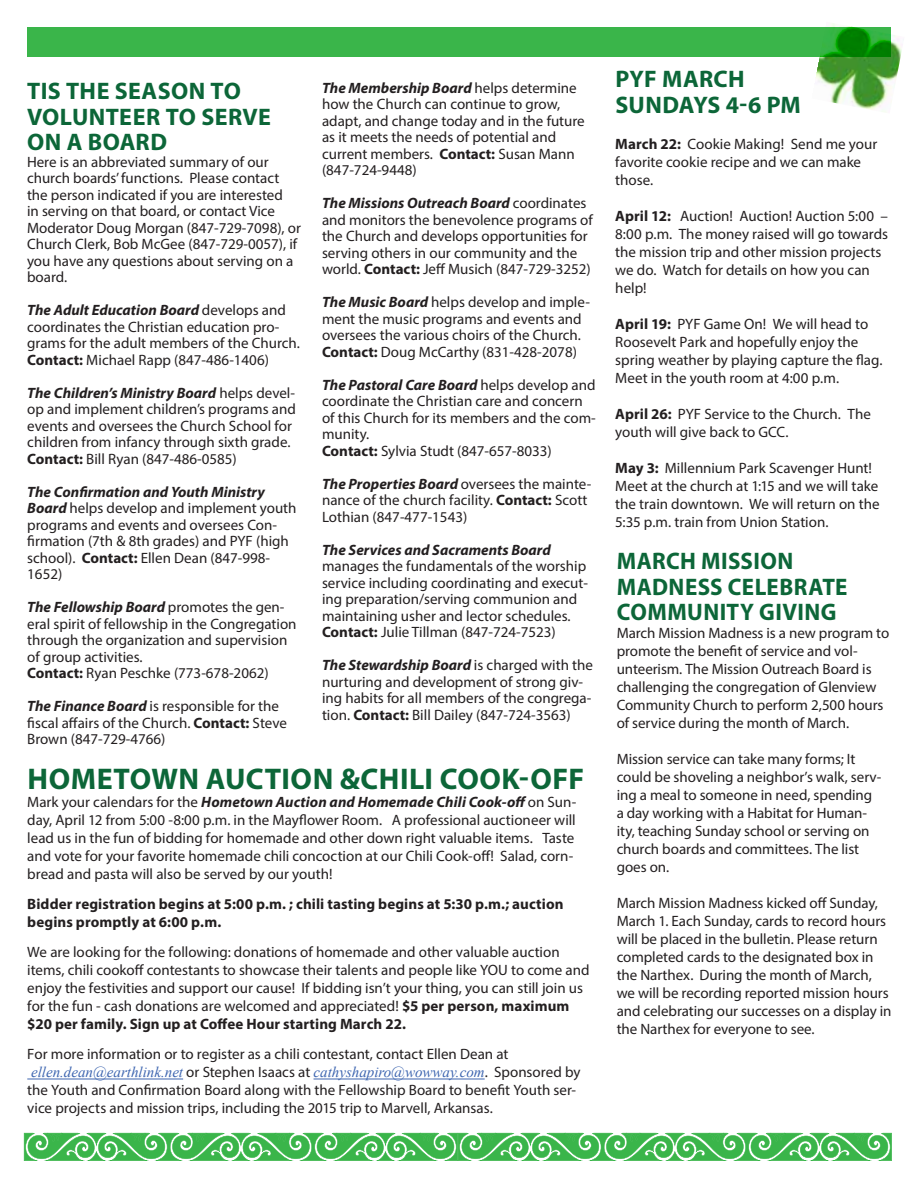
<style>
.page{position:relative;width:918px;height:1188px;background:#fff}
.page>*{position:absolute;margin:0;border:0;box-sizing:border-box;transform-origin:0 0}
.t1{font:700 30px "Myriad Pro";letter-spacing:.015em;color:#0c6638}
.t2{font:700 24px/25.5px "Myriad Pro";letter-spacing:.015em;color:#0c6638}
.t3{font:700 24px/25.5px "Myriad Pro";letter-spacing:.015em;color:#0c6638;scale:.96 1}
.t4{font:15px/16.5px "Myriad Pro";color:#231f20}
.t5{font:700 15px/18px "Myriad Pro";letter-spacing:.005em;color:#231f20}
.t6{font:italic 15px "Times New Roman";color:#3d65b0}
.t7{font:italic 700 15px "Myriad Pro";color:#231f20}
.s1{font-weight:700;font-style:italic}
.s2{font-weight:700}
.s3{font-family:"Myriad Pro";font-style:normal;color:#231f20}
</style>
<div class="page">
<div style="left:27px;top:28px;width:864px;height:29px;background:#3ab54a"></div>
<svg style="left:24px;top:1133px;width:868px;height:28px;background:#67c573"></svg>
<hr style="left:27px;top:1079px;width:156px;height:1px;background:#3d65b0">
<hr style="left:314px;top:1079px;width:171px;height:1px;background:#3d65b0">
<img style="left:811px;top:23px;width:92px;height:89px">
<h2 class="t2" style="left:27px;top:78px;width:245px">TIS THE SEASON TO<br>VOLUNTEER TO SERVE<br>ON A BOARD</h2>
<p class="t4" style="left:27px;top:153px;width:276px">Here is an abbreviated summary of our church boards’ functions. Please contact the person indicated if you are interested<br>in serving on that board, or contact Vice Moderator Doug Morgan (847-729-7098), or Church Clerk, Bob McGee (847-729-0057), if you have any questions about serving on a board.</p>
<p class="t4" style="left:27px;top:302px;width:274px"><span class="s1">The Adult Education Board</span> develops and coordinates the Christian education pro&shy;grams for the adult members of the Church.<br><span class="s2">Contact:</span> Michael Rapp (847-486-1406)</p>
<p class="t4" style="left:27px;top:384px;width:270px"><span class="s1">The Children’s Ministry Board</span> helps devel&shy;op and implement children’s programs and events and oversees the Church School for children from infancy through sixth grade.<br><span class="s2">Contact:</span> Bill Ryan (847-486-0585)</p>
<p class="t4" style="left:27px;top:483px;width:271px"><span class="s1">The Confirmation and Youth Ministry Board</span> helps develop and implement youth programs and events and oversees Con&shy;firmation (7th &amp; 8th grades) and PYF (high school). <span class="s2">Contact:</span> Ellen Dean (847-998- 1652)</p>
<p class="t4" style="left:27px;top:599px;width:271px"><span class="s1">The Fellowship Board</span> promotes the gen&shy;eral spirit of fellowship in the Congregation through the organization and supervision of group activities.<br><span class="s2">Contact:</span> Ryan Peschke (773-678-2062)</p>
<p class="t4" style="left:27px;top:698px;width:261px"><span class="s1">The Finance Board</span> is responsible for the fiscal affairs of the Church. <span class="s2">Contact:</span> Steve<br>Brown (847-729-4766)</p>
<p class="t4" style="left:322px;top:79px;width:264px"><span class="s1">The Membership Board</span> helps determine how the Church can continue to grow, adapt, and change today and in the future as it meets the needs of potential and current members. <span class="s2">Contact:</span> Susan Mann (847-724-9448)</p>
<p class="t4" style="left:322px;top:195px;width:272px"><span class="s1">The Missions Outreach Board</span> coordinates and monitors the benevolence programs of the Church and develops opportunities for serving others in our community and the world. <span class="s2">Contact:</span> Jeff Musich (847-729-3252)</p>
<p class="t4" style="left:322px;top:294px;width:270px"><span class="s1">The Music Board</span> helps develop and imple&shy;ment the music programs and events and oversees the various choirs of the Church.<br><span class="s2">Contact:</span> Doug McCarthy (831-428-2078)</p>
<p class="t4" style="left:322px;top:376px;width:275px"><span class="s1">The Pastoral Care Board</span> helps develop and coordinate the Christian care and concern of this Church for its members and the com&shy;munity.<br><span class="s2">Contact:</span> Sylvia Studt (847-657-8033)</p>
<p class="t4" style="left:322px;top:475px;width:271px"><span class="s1">The Properties Board</span> oversees the mainte&shy;nance of the church facility. <span class="s2">Contact:</span> Scott<br>Lothian (847-477-1543)</p>
<p class="t7" style="left:322px;top:540px;width:230px">The Services and Sacraments Board</p>
<p class="t4" style="left:322px;top:558px;width:268px">manages the fundamentals of the worship service including coordinating and execut&shy;ing preparation/serving communion and maintaining usher and lector schedules.<br><span class="s2">Contact:</span> Julie Tillman (847-724-7523)</p>
<p class="t4" style="left:322px;top:657px;width:273px"><span class="s1">The Stewardship Board</span> is charged with the nurturing and development of strong giv&shy;ing habits for all members of the congrega&shy;tion. <span class="s2">Contact:</span> Bill Dailey (847-724-3563)</p>
<h1 class="t1" style="left:28px;top:760px;width:558px">HOMETOWN AUCTION &amp;CHILI COOK-OFF</h1>
<p class="t4" style="left:27px;top:793px;width:551px;line-height:18px">Mark your calendars for the <span class="s1">Hometown Auction and Homemade Chili Cook-off</span> on Sun&shy;day, April 12 from 5:00 -8:00 p.m. in the Mayflower Room. A professional auctioneer will lead us in the fun of bidding for homemade and other down right valuable items. Taste and vote for your favorite homemade chili concoction at our Chili Cook-off! Salad, corn&shy;bread and pasta will also be served by our youth!</p>
<p class="t5" style="left:27px;top:895px;width:538px">Bidder registration begins at 5:00 p.m. ; chili tasting begins at 5:30 p.m.; auction begins promptly at 6:00 p.m.</p>
<p class="t4" style="left:27px;top:943px;width:564px;line-height:18px">We are looking for the following: donations of homemade and other valuable auction items, chili cookoff contestants to showcase their talents and people like YOU to come and enjoy the festivities and support our cause! If bidding isn’t your thing, you can still join us for the fun - cash donations are welcomed and appreciated! <span class="s2">$5 per person, maximum $20 per family. Sign up at Coffee Hour starting March 22.</span></p>
<p class="t4" style="left:27px;top:1046px;width:483px">For more information or to register as a chili contestant, contact Ellen Dean at</p>
<p class="t6" style="left:31px;top:1062px;width:551px">ellen.dean@earthlink.net <span class="s3">or Stephen Isaacs at</span> cathyshapiro@wowway.com<span class="s3">. Sponsored by</span></p>
<p class="t4" style="left:27px;top:1081px;width:550px;line-height:18px">the Youth and Confirmation Board along with the Fellowship Board to benefit Youth ser&shy;vice projects and mission trips, including the 2015 trip to Marvell, Arkansas.</p>
<h2 class="t2" style="left:616px;top:66px;width:187px">PYF MARCH<br>SUNDAYS 4-6 PM</h2>
<p class="t4" style="left:615px;top:135px;width:264px;line-height:18px"><span class="s2">March 22:</span> Cookie Making! Send me your favorite cookie recipe and we can make those.</p>
<p class="t4" style="left:615px;top:207px;width:274px;line-height:18px"><span class="s2">April 12:</span> Auction! Auction! Auction 5:00 – 8:00 p.m. The money raised will go towards the mission trip and other mission projects we do. Watch for details on how you can help!</p>
<p class="t4" style="left:615px;top:315px;width:269px;line-height:18px"><span class="s2">April 19:</span> PYF Game On! We will head to Roosevelt Park and hopefully enjoy the spring weather by playing capture the flag.<br>Meet in the youth room at 4:00 p.m.</p>
<p class="t4" style="left:615px;top:405px;width:257px;line-height:18px"><span class="s2">April 26:</span> PYF Service to the Church. The youth will give back to GCC.</p>
<p class="t4" style="left:615px;top:459px;width:266px;line-height:18px"><span class="s2">May 3:</span> Millennium Park Scavenger Hunt!<br>Meet at the church at 1:15 and we will take the train downtown. We will return on the 5:35 p.m. train from Union Station.</p>
<h2 class="t3" style="left:617px;top:548px;width:242px">MARCH MISSION<br>MADNESS CELEBRATE<br>COMMUNITY GIVING</h2>
<p class="t4" style="left:617px;top:624px;width:274px;line-height:18px">March Mission Madness is a new program to promote the benefit of service and vol&shy;unteerism. The Mission Outreach Board is challenging the congregation of Glenview Community Church to perform 2,500 hours of service during the month of March.</p>
<p class="t4" style="left:617px;top:750px;width:266px;line-height:18px">Mission service can take many forms; It could be shoveling a neighbor’s walk, serv&shy;ing a meal to someone in need, spending a day working with a Habitat for Human&shy;ity, teaching Sunday school or serving on church boards and committees. The list goes on.</p>
<p class="t4" style="left:617px;top:894px;width:276px;line-height:18px">March Mission Madness kicked off Sunday, March 1. Each Sunday, cards to record hours will be placed in the bulletin. Please return completed cards to the designated box in the Narthex. During the month of March, we will be recording reported mission hours and celebrating our successes on a display in the Narthex for everyone to see.</p>
</div>
